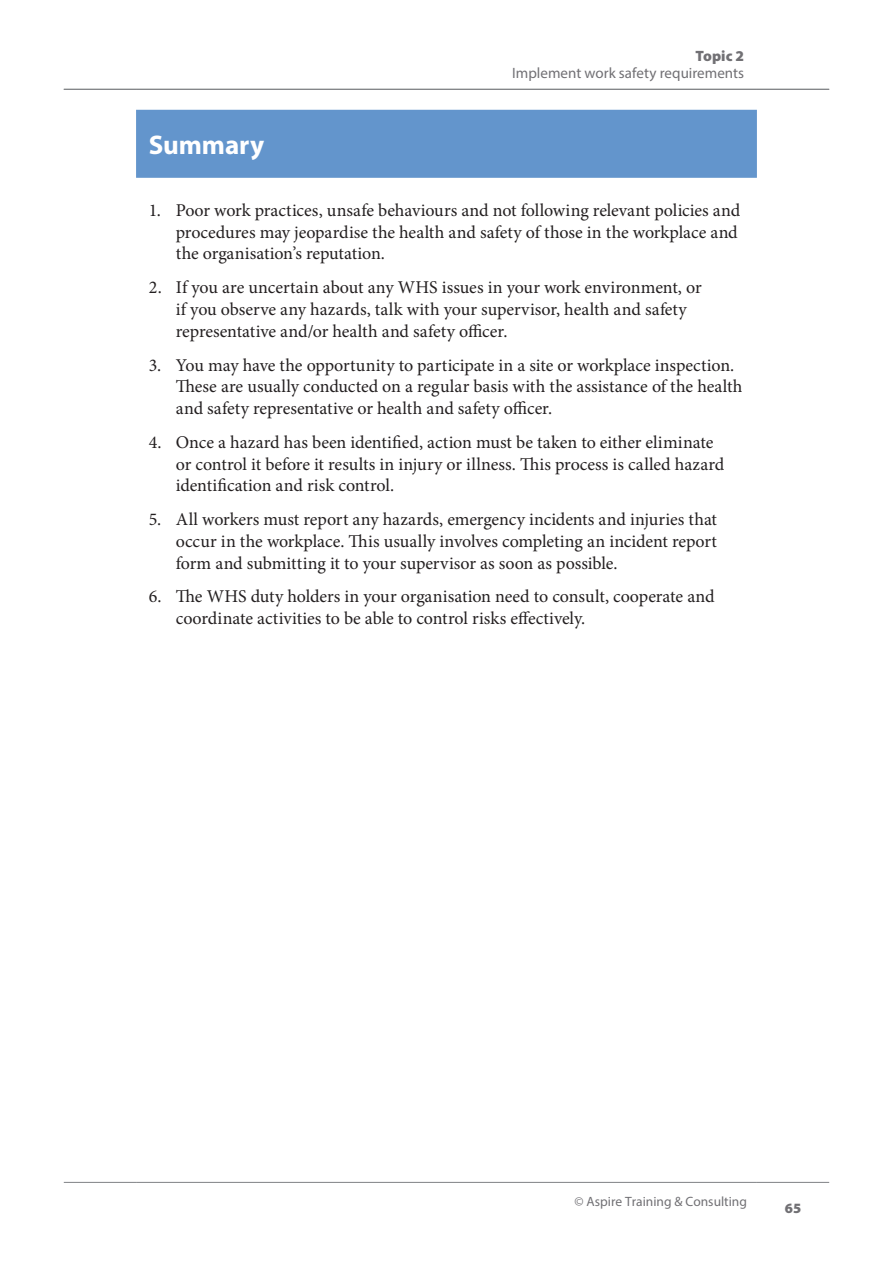
<style>
.page{position:relative;width:893px;height:1263px;background:#fff}
.page>*{position:absolute;margin:0;border:0;box-sizing:border-box;transform-origin:0 0}
.H1-alt{font:700 27px "Myriad Pro";letter-spacing:-.005em;color:#fff}
.t1{font:18px/21.8px "Minion Pro";letter-spacing:-.005em;color:#231f20}
.t2{font:15px "Myriad Pro";color:#717074}
.t3{font:900 15px "Myriad Pro";letter-spacing:.005em;color:#717074}
.t4{font:900 14.25px "Myriad Pro";color:#717074}
.t5{font:13.5px "Myriad Pro";color:#717074}
</style>
<div class="page">
<hr style="left:64px;top:1182px;width:72px;height:1px;background:#808285">
<hr style="left:136px;top:1182px;width:621px;height:1px;background:#808285">
<hr style="left:757px;top:1182px;width:72px;height:1px;background:#808285">
<hr style="left:64px;top:89px;width:72px;height:1px;background:#808285">
<hr style="left:136px;top:89px;width:621px;height:1px;background:#808285">
<hr style="left:757px;top:89px;width:72px;height:1px;background:#808285">
<div style="left:136px;top:110px;width:621px;height:68px;background:#6395cc"></div>
<h2 class="H1-alt" style="left:149px;top:127px;width:117px">Summary</h2>
<p class="t3" style="left:695px;top:47px;width:50px">Topic 2</p>
<p class="t2" style="left:512px;top:63px;width:233px">Implement work safety requirements</p>
<p class="t1" style="left:176px;top:199px;width:566px;text-indent:-27px">1. Poor work practices, unsafe behaviours and not following relevant policies and procedures may jeopardise the health and safety of those in the workplace and the organisation’s reputation.</p>
<p class="t1" style="left:176px;top:277px;width:527px;text-indent:-27px">2. If you are uncertain about any WHS issues in your work environment, or if you observe any hazards, talk with your supervisor, health and safety representative and/or health and safety officer.</p>
<p class="t1" style="left:176px;top:354px;width:568px;text-indent:-27px">3. You may have the opportunity to participate in a site or workplace inspection.<br>These are usually conducted on a regular basis with the assistance of the health and safety representative or health and safety officer.</p>
<p class="t1" style="left:176px;top:431px;width:550px;text-indent:-27px">4. Once a hazard has been identified, action must be taken to either eliminate or control it before it results in injury or illness. This process is called hazard identification and risk control.</p>
<p class="t1" style="left:176px;top:508px;width:543px;text-align:justify;text-indent:-27px">5. All workers must report any hazards, emergency incidents and injuries that occur in the workplace. This usually involves completing an incident report form and submitting it to your supervisor as soon as possible.</p>
<p class="t1" style="left:176px;top:586px;width:540px;text-indent:-27px">6. The WHS duty holders in your organisation need to consult, cooperate and coordinate activities to be able to control risks effectively.</p>
<p class="t5" style="left:574px;top:1193px;width:174px">© Aspire Training &amp; Consulting</p>
<p class="t4" style="left:785px;top:1200px;width:18px">65</p>
</div>
